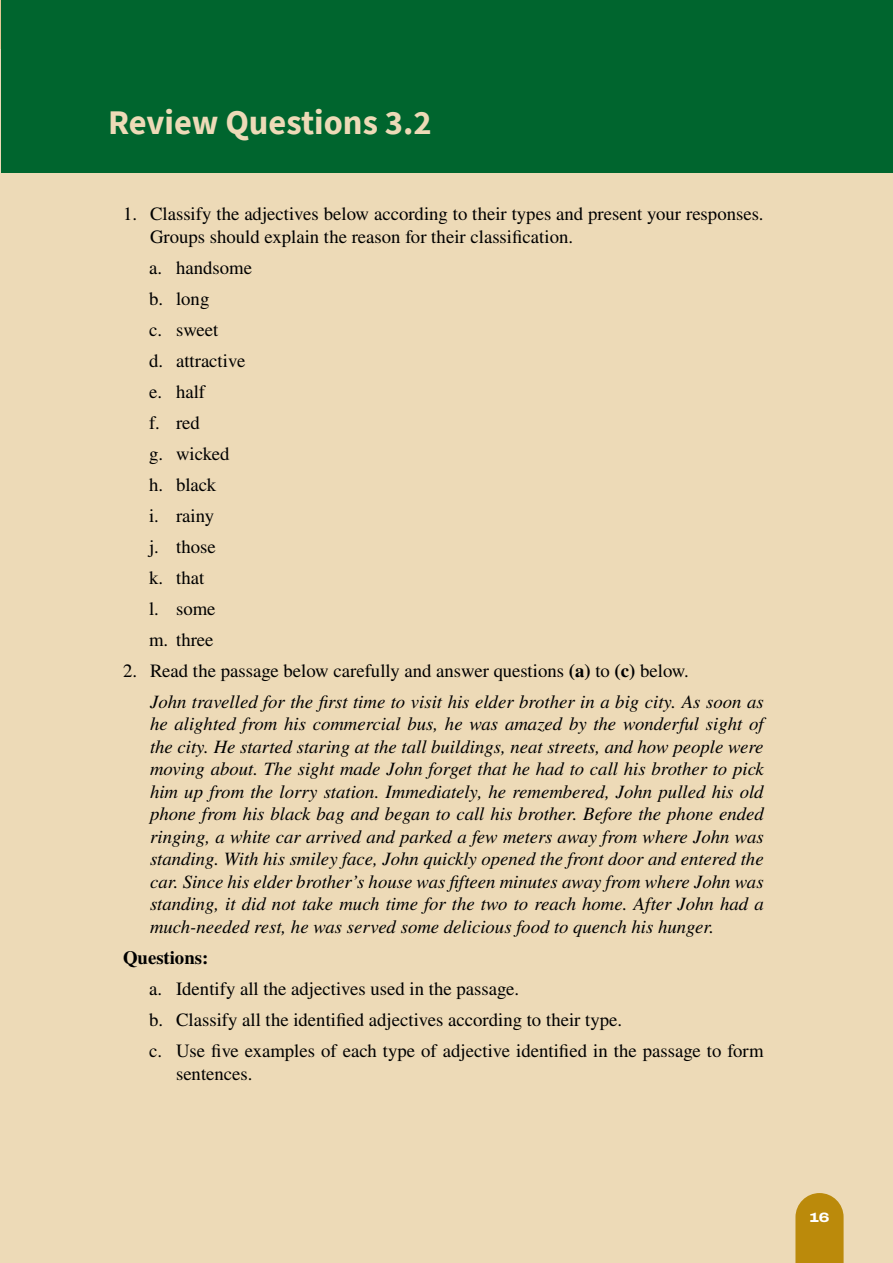
<style>
.page{position:relative;width:893px;height:1263px;background:#eddab7}
.page>*{position:absolute;margin:0;border:0;box-sizing:border-box;transform-origin:0 0}
.t1{font:700 34.5px "Source Sans Pro";color:#eddab7}
.t2{font:italic 18.75px/22.5px "STIX General";color:#000}
.t3{font:18.75px/31px "STIX General";color:#000}
.t4{font:700 18.75px "STIX General";color:#000}
.t5{font:800 13.5px "Archivo Expanded";color:#fff}
.s1{font-style:normal}
.s2{font-weight:700;font-style:normal}
</style>
<div class="page">
<svg style="left:795px;top:1193px;width:49px;height:70px;background:#bf911a"></svg>
<div style="left:2px;top:0;width:891px;height:172px;background:#00652e"></div>
<h1 class="t1" style="left:108px;top:99px;width:325px">Review Questions 3.2</h1>
<p class="t3" style="left:150px;top:203px;width:615px;line-height:22.5px;text-indent:-27px">1. Classify the adjectives below according to their types and present your responses.<br>Groups should explain the reason for their classification.</p>
<p class="t3" style="left:149px;top:253px;width:105px">a. handsome b. long<br>c. sweet<br>d. attractive e. half<br>f. red<br>g. wicked<br>h. black<br>i. rainy<br>j. those<br>k. that<br>l. some<br>m. three</p>
<p class="t2" style="left:150px;top:655px;width:615px;line-height:31px;text-indent:-27px"><span class="s1">2. Read the passage below carefully and answer questions</span> <span class="s2">(a)</span> <span class="s1">to</span> <span class="s2">(c)</span> <span class="s1">below.<br></span>John travelled for the first time to visit his elder brother in a big city. As soon as</p>
<p class="t2" style="left:150px;top:712px;width:615px;text-align:justify">he alighted from his commercial bus, he was amazed by the wonderful sight of the city. He started staring at the tall buildings, neat streets, and how people were moving about. The sight made John forget that he had to call his brother to pick him up from the lorry station. Immediately, he remembered, John pulled his old phone from his black bag and began to call his brother. Before the phone ended ringing, a white car arrived and parked a few meters away from where John was standing. With his smiley face, John quickly opened the front door and entered the car. Since his elder brother’s house was fifteen minutes away from where John was standing, it did not take much time for the two to reach home. After John had a much-needed rest, he was served some delicious food to quench his hunger.</p>
<p class="t4" style="left:123px;top:944px;width:87px">Questions:</p>
<p class="t3" style="left:149px;top:974px;width:616px">a. Identify all the adjectives used in the passage.<br>b. Classify all the identified adjectives according to their type.<br>c. Use five examples of each type of adjective identified in the passage to form</p>
<p class="t3" style="left:176px;top:1058px;width:78px">sentences.</p>
<p class="t5" style="left:809px;top:1207px;width:22px">16</p>
</div>
